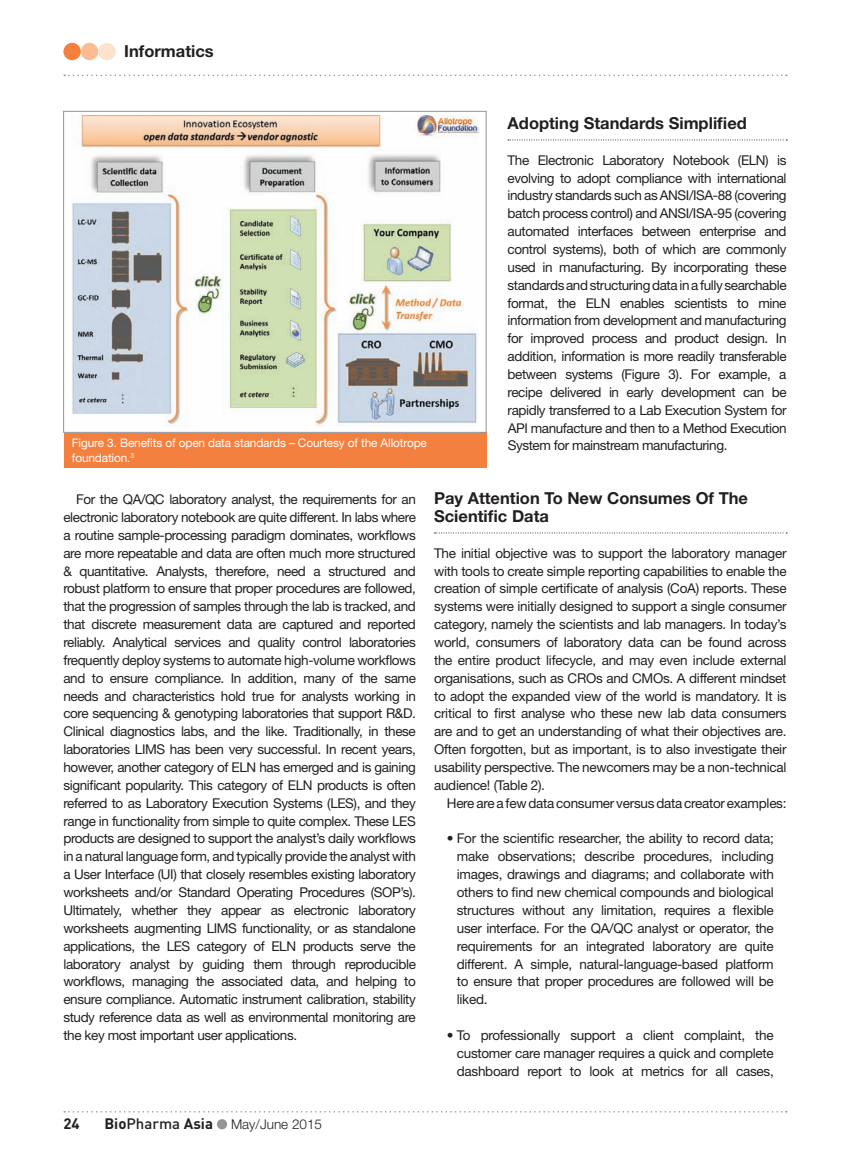
<style>
.page{position:relative;width:850px;height:1161px;background:#fff}
.page>*{position:absolute;margin:0;border:0;box-sizing:border-box;transform-origin:0 0}
.t1{font:700 16.5px/17.9px "Helvetica Neue LT Std";color:#231f20}
.t2{font:700 15px "DINOT";color:#231f20}
.t3{font:13.5px/17.9px "Helvetica Neue LT Std";letter-spacing:-.02em;color:#231f20;text-align:justify}
.t4{font:300 13.5px "Helvetica Neue LT Std";color:#231f20}
.t5{font:11.85px/14.9px "Helvetica Neue LT Std";letter-spacing:-.01em;color:#fff}
.s1{font-family:"DINOT";font-weight:700;font-size:15px}
.s2{font-family:"DINOT";font-weight:500;font-size:15px}
</style>
<div class="page">
<svg style="left:64px;top:75px;width:722px;height:1px"></svg>
<svg style="left:64px;top:1111px;width:722px;height:1px"></svg>
<div style="left:63px;top:43px;width:18px;height:17px;background:#f4803f;border-radius:50%"></div>
<div style="left:81px;top:43px;width:17px;height:17px;background:#fbbc93;border-radius:50%"></div>
<div style="left:98px;top:43px;width:18px;height:17px;background:#fee2ce;border-radius:50%"></div>
<svg style="left:217px;top:1118px;width:10px;height:10px"></svg>
<svg style="left:508px;top:139px;width:279px;height:1px"></svg>
<svg style="left:434px;top:532px;width:353px;height:1px"></svg>
<div style="left:64px;top:432px;width:422px;height:36px;background:#f4803f"></div>
<img style="left:72px;top:115px;width:407px;height:311px">
<div style="left:63px;top:111px;width:423px;height:321px;border:1px solid #939598"></div>
<p class="t1" style="left:124px;top:42px;width:91px">Informatics</p>
<p class="t1" style="left:507px;top:114px;width:241px">Adopting Standards Simplified</p>
<p class="t3" style="left:507px;top:151px;width:280px">The Electronic Laboratory Notebook (ELN) is evolving to adopt compliance with international industry standards such as ANSI/ISA-88 (covering batch process control) and ANSI/ISA-95 (covering automated interfaces between enterprise and control systems), both of which are commonly used in manufacturing. By incorporating these standards and structuring data in a fully searchable format, the ELN enables scientists to mine information from development and manufacturing for improved process and product design. In addition, information is more readily transferable between systems (Figure 3). For example, a recipe delivered in early development can be rapidly transferred to a Lab Execution System for API manufacture and then to a Method Execution System for mainstream manufacturing.</p>
<p class="t1" style="left:434px;top:488px;width:315px">Pay Attention To New Consumes Of The<br>Scientific Data</p>
<p class="t3" style="left:434px;top:543px;width:354px">The initial objective was to support the laboratory manager</p>
<p class="t3" style="left:434px;top:561px;width:354px">with tools to create simple reporting capabilities to enable the</p>
<p class="t3" style="left:434px;top:579px;width:354px">creation of simple certificate of analysis (CoA) reports. These</p>
<p class="t3" style="left:434px;top:597px;width:354px">systems were initially designed to support a single consumer</p>
<p class="t3" style="left:434px;top:615px;width:354px">category, namely the scientists and lab managers. In today’s</p>
<p class="t3" style="left:434px;top:633px;width:354px">world, consumers of laboratory data can be found across</p>
<p class="t3" style="left:434px;top:650px;width:354px">the entire product lifecycle, and may even include external</p>
<p class="t3" style="left:434px;top:668px;width:354px">organisations, such as CROs and CMOs. A different mindset</p>
<p class="t3" style="left:434px;top:686px;width:354px">to adopt the expanded view of the world is mandatory. It is</p>
<p class="t3" style="left:434px;top:704px;width:354px">critical to first analyse who these new lab data consumers</p>
<p class="t3" style="left:434px;top:722px;width:354px">are and to get an understanding of what their objectives are.</p>
<p class="t3" style="left:434px;top:740px;width:354px">Often forgotten, but as important, is to also investigate their</p>
<p class="t3" style="left:434px;top:757px;width:354px">usability perspective. The newcomers may be a non-technical</p>
<p class="t3" style="left:434px;top:775px;width:112px">audience! (Table 2).</p>
<p class="t3" style="left:447px;top:793px;width:341px">Here are a few data consumer versus data creator examples:</p>
<p class="t3" style="left:457px;top:829px;width:318px;text-indent:-10px">• For the scientific researcher, the ability to record data; make observations; describe procedures, including images, drawings and diagrams; and collaborate with others to find new chemical compounds and biological structures without any limitation, requires a flexible user interface. For the QA/QC analyst or operator, the requirements for an integrated laboratory are quite different. A simple, natural-language-based platform to ensure that proper procedures are followed will be liked.</p>
<p class="t3" style="left:457px;top:1025px;width:318px;text-indent:-10px">• To professionally support a client complaint, the customer care manager requires a quick and complete dashboard report to look at metrics for all cases,</p>
<p class="t5" style="left:72px;top:435px;width:356px">Figure 3. Benefits of open data standards – Courtesy of the Allotrope foundation.<sup>3</sup></p>
<p class="t3" style="left:63px;top:490px;width:354px;text-indent:13px">For the QA/QC laboratory analyst, the requirements for an electronic laboratory notebook are quite different. In labs where a routine sample-processing paradigm dominates, workflows are more repeatable and data are often much more structured &amp; quantitative. Analysts, therefore, need a structured and robust platform to ensure that proper procedures are followed, that the progression of samples through the lab is tracked, and that discrete measurement data are captured and reported reliably. Analytical services and quality control laboratories frequently deploy systems to automate high-volume workflows and to ensure compliance. In addition, many of the same needs and characteristics hold true for analysts working in core sequencing &amp; genotyping laboratories that support R&amp;D.<br>Clinical diagnostics labs, and the like. Traditionally, in these laboratories LIMS has been very successful. In recent years, however, another category of ELN has emerged and is gaining significant popularity. This category of ELN products is often referred to as Laboratory Execution Systems (LES), and they range in functionality from simple to quite complex. These LES products are designed to support the analyst’s daily workflows in a natural language form, and typically provide the analyst with a User Interface (UI) that closely resembles existing laboratory worksheets and/or Standard Operating Procedures (SOP’s).<br>Ultimately, whether they appear as electronic laboratory worksheets augmenting LIMS functionality, or as standalone applications, the LES category of ELN products serve the laboratory analyst by guiding them through reproducible workflows, managing the associated data, and helping to ensure compliance. Automatic instrument calibration, stability study reference data as well as environmental monitoring are the key most important user applications.</p>
<p class="t2" style="left:63px;top:1113px;width:18px">24</p>
<p class="t4" style="left:104px;top:1115px;width:219px"><span class="s1">Bio</span><span class="s2">Pharma</span> <span class="s1">Asia</span> May/June 2015</p>
</div>
